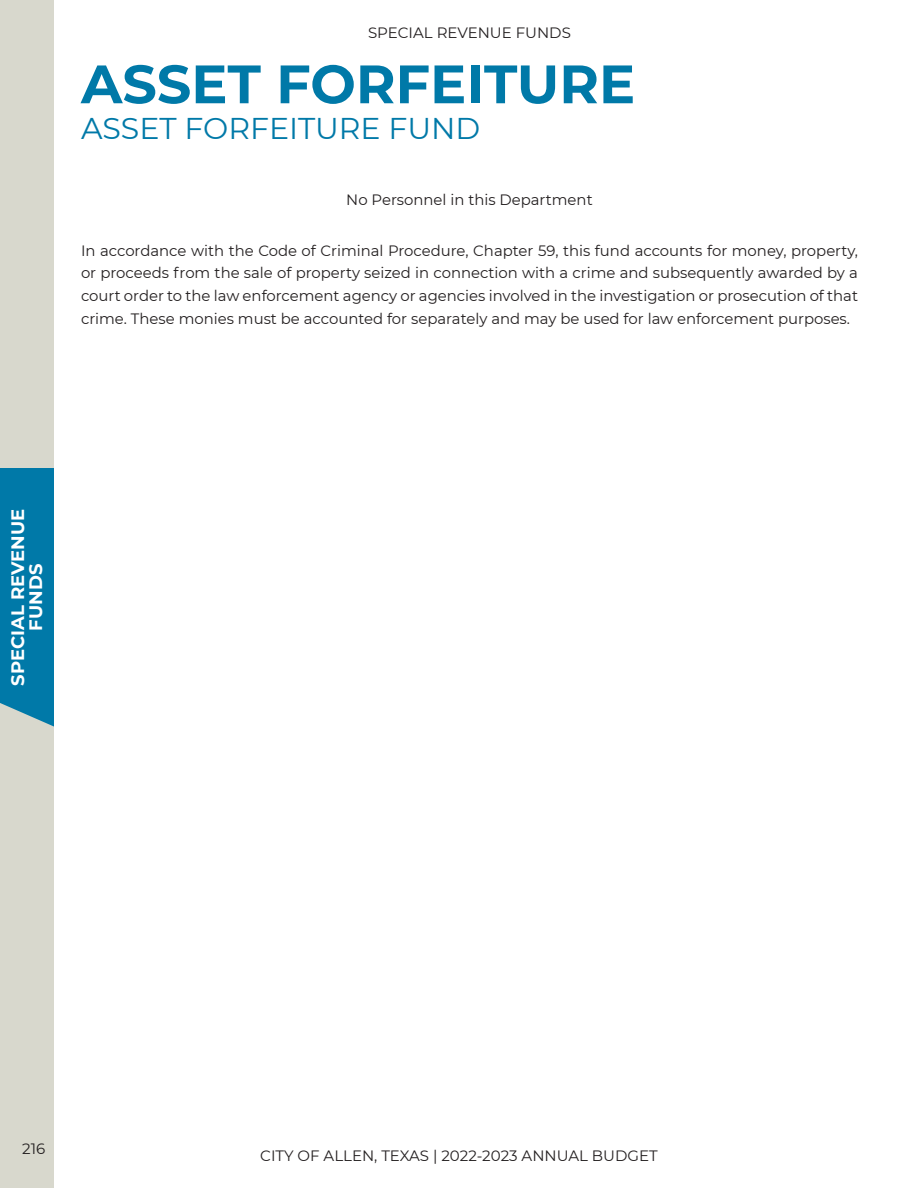
<style>
.page{position:relative;width:918px;height:1188px;background:#fff}
.page>*{position:absolute;margin:0;border:0;box-sizing:border-box;transform-origin:0 0}
.t1{font:700 54px "Montserrat";color:#0079a8}
.t2{font:30px "Montserrat";color:#0079a8}
.t3{font:700 18px/18px "Montserrat";color:#fff;text-align:center}
.t4{font:15px/22.8px "Montserrat";color:#231f20;text-align:justify}
</style>
<div class="page">
<div style="left:0;top:0;width:54px;height:1188px;background:#d8d8cd"></div>
<div style="left:0;top:468px;width:54px;height:259px;background:#0079a8"></div>
<p class="t4" style="left:368px;top:20px;width:204px">SPECIAL REVENUE FUNDS</p>
<p class="t1" style="left:81px;top:45px;width:556px">ASSET FORFEITURE</p>
<p class="t2" style="left:81px;top:108px;width:401px">ASSET FORFEITURE FUND</p>
<p class="t4" style="left:346px;top:188px;width:248px">No Personnel in this Department</p>
<p class="t4" style="left:81px;top:238px;width:779px">In accordance with the Code of Criminal Procedure, Chapter 59, this fund accounts for money, property, or proceeds from the sale of property seized in connection with a crime and subsequently awarded by a court order to the law enforcement agency or agencies involved in the investigation or prosecution of that crime. These monies must be accounted for separately and may be used for law enforcement purposes.</p>
<p class="t3" style="left:8px;top:686px;width:178px;rotate:-90deg">SPECIAL REVENUE<br>FUNDS</p>
<p class="t4" style="left:22px;top:1137px;width:25px">216</p>
<p class="t4" style="left:260px;top:1144px;width:399px">CITY OF ALLEN, TEXAS | 2022-2023 ANNUAL BUDGET</p>
</div>
